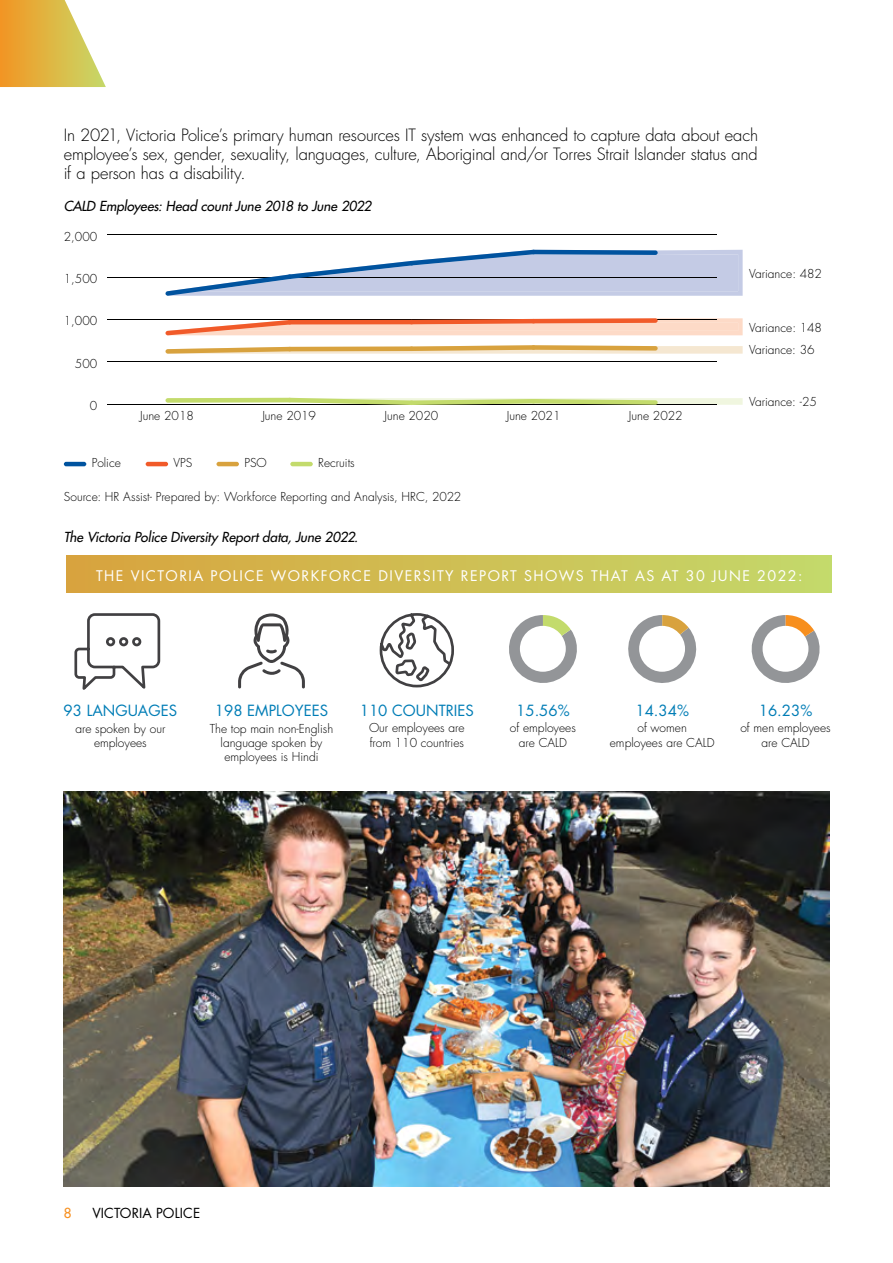
<style>
.page{position:relative;width:893px;height:1263px;background:#fff}
.page>*{position:absolute;margin:0;border:0;box-sizing:border-box;transform-origin:0 0}
.body__P{font:300 16.5px/18.8px "Futura Std";letter-spacing:-.01em;color:#000;text-align:justify}
.t1{font:15px "Futura Std";color:#007db6}
.t2{font:14.25px "Futura Std";letter-spacing:.1em;color:#fff}
.Figure_heading__P{font:italic 500 13.5px "Futura Std";letter-spacing:-.005em;color:#000}
.t3{font:13.5px "Futura Std";letter-spacing:.005em;color:#000}
.t4{font:500 13.5px "Futura Std";color:#f78f1e}
.Footnote__P{font:300 12px/14.4px "Futura Std";color:#000;text-align:center}
</style>
<div class="page">
<hr style="left:107px;top:404px;width:609px;height:1px;background:#000">
<hr style="left:107px;top:361px;width:609px;height:1px;background:#000">
<hr style="left:107px;top:319px;width:609px;height:1px;background:#000">
<hr style="left:107px;top:277px;width:609px;height:1px;background:#000">
<hr style="left:107px;top:235px;width:609px;height:1px;background:#000">
<svg style="left:165px;top:318px;width:578px;height:17px;background:#f1baa3"></svg>
<div style="left:165px;top:398px;width:127px;height:5px;background:#c3db6c;border-radius:2px"></div>
<svg style="left:168px;top:398px;width:575px;height:7px"></svg>
<svg style="left:165px;top:345px;width:578px;height:9px;background:#eace9a"></svg>
<svg style="left:165px;top:250px;width:578px;height:46px"></svg>
<hr style="left:64px;top:462px;width:22px;height:4px;background:#00539f;border-radius:2px">
<hr style="left:146px;top:462px;width:22px;height:4px;background:#f15a29;border-radius:2px">
<hr style="left:216px;top:462px;width:23px;height:4px;background:#d8a23e;border-radius:2px">
<hr style="left:290px;top:462px;width:23px;height:4px;background:#c3db6c;border-radius:2px">
<div style="left:66px;top:555px;width:765px;height:37px;background:linear-gradient(to right,#d9a33d,#c4d96b)"></div>
<svg style="left:74px;top:613px;width:87px;height:77px"></svg>
<svg style="left:378px;top:580px;width:77px;height:108px"></svg>
<svg style="left:238px;top:613px;width:67px;height:75px"></svg>
<svg style="left:509px;top:615px;width:68px;height:68px"></svg>
<div style="left:520px;top:626px;width:46px;height:46px;background:#fff;border-radius:50%"></div>
<svg style="left:628px;top:615px;width:69px;height:68px"></svg>
<div style="left:639px;top:626px;width:46px;height:46px;background:#fff;border-radius:50%"></div>
<svg style="left:751px;top:615px;width:69px;height:68px"></svg>
<div style="left:763px;top:626px;width:45px;height:46px;background:#fff;border-radius:50%"></div>
<img style="left:64px;top:792px;width:765px;height:394px">
<svg style="left:0;top:0;width:106px;height:87px"></svg>
<p class="body__P" style="left:64px;top:126px;width:696px">In 2021, Victoria Police’s primary human resources IT system was enhanced to capture data about each employee’s sex, gender, sexuality, languages, culture, Aboriginal and/or Torres Strait Islander status and if a person has a disability.</p>
<p class="Figure_heading__P" style="left:64px;top:197px;width:309px">CALD Employees: Head count June 2018 to June 2022</p>
<p class="Footnote__P" style="left:64px;top:229px;width:35px">2,000</p>
<p class="Footnote__P" style="left:64px;top:272px;width:35px">1,500</p>
<p class="Footnote__P" style="left:64px;top:314px;width:35px">1,000</p>
<p class="Footnote__P" style="left:75px;top:356px;width:24px">500</p>
<p class="Footnote__P" style="left:90px;top:399px;width:9px">0</p>
<p class="Footnote__P" style="left:140px;top:409px;width:55px">June 2018</p>
<p class="Footnote__P" style="left:262px;top:409px;width:55px">June 2019</p>
<p class="Footnote__P" style="left:384px;top:409px;width:55px">June 2020</p>
<p class="Footnote__P" style="left:507px;top:409px;width:55px">June 2021</p>
<p class="Footnote__P" style="left:629px;top:409px;width:55px">June 2022</p>
<p class="Footnote__P" style="left:749px;top:267px;width:74px">Variance: 482</p>
<p class="Footnote__P" style="left:749px;top:320px;width:74px">Variance: 148</p>
<p class="Footnote__P" style="left:749px;top:342px;width:67px">Variance: 36</p>
<p class="Footnote__P" style="left:749px;top:395px;width:69px">Variance: -25</p>
<p class="Footnote__P" style="left:92px;top:456px;width:31px">Police</p>
<p class="Footnote__P" style="left:174px;top:456px;width:20px">VPS</p>
<p class="Footnote__P" style="left:244px;top:456px;width:24px">PSO</p>
<p class="Footnote__P" style="left:318px;top:456px;width:38px">Recruits</p>
<p class="Footnote__P" style="left:64px;top:490px;width:399px">Source: HR Assist- Prepared by: Workforce Reporting and Analysis, HRC, 2022</p>
<p class="Figure_heading__P" style="left:64px;top:528px;width:296px">The Victoria Police Diversity Report data, June 2022.</p>
<p class="t2" style="left:96px;top:566px;width:708px">THE VICTORIA POLICE WORKFORCE DIVERSITY REPORT SHOWS THAT AS AT 30 JUNE 2022:</p>
<p class="t1" style="left:64px;top:700px;width:115px">93 LANGUAGES</p>
<p class="t1" style="left:215px;top:700px;width:115px">198 EMPLOYEES</p>
<p class="t1" style="left:360px;top:700px;width:115px">110 COUNTRIES</p>
<p class="Footnote__P" style="left:210px;top:721px;width:125px">The top main non-English language spoken by employees is Hindi</p>
<p class="Footnote__P" style="left:369px;top:721px;width:97px;text-align:left">Our employees are from 110 countries</p>
<p class="Footnote__P" style="left:75px;top:721px;width:92px">are spoken by our employees</p>
<p class="t1" style="left:516px;top:700px;width:55px">15.56%</p>
<p class="Footnote__P" style="left:510px;top:721px;width:67px">of employees are CALD</p>
<p class="t1" style="left:635px;top:700px;width:55px">14.34%</p>
<p class="Footnote__P" style="left:610px;top:721px;width:106px">of women employees are CALD</p>
<p class="t1" style="left:759px;top:700px;width:55px">16.23%</p>
<p class="Footnote__P" style="left:740px;top:721px;width:92px">of men employees are CALD</p>
<p class="t4" style="left:64px;top:1205px;width:9px">8</p>
<p class="t3" style="left:92px;top:1204px;width:109px">VICTORIA POLICE</p>
</div>
